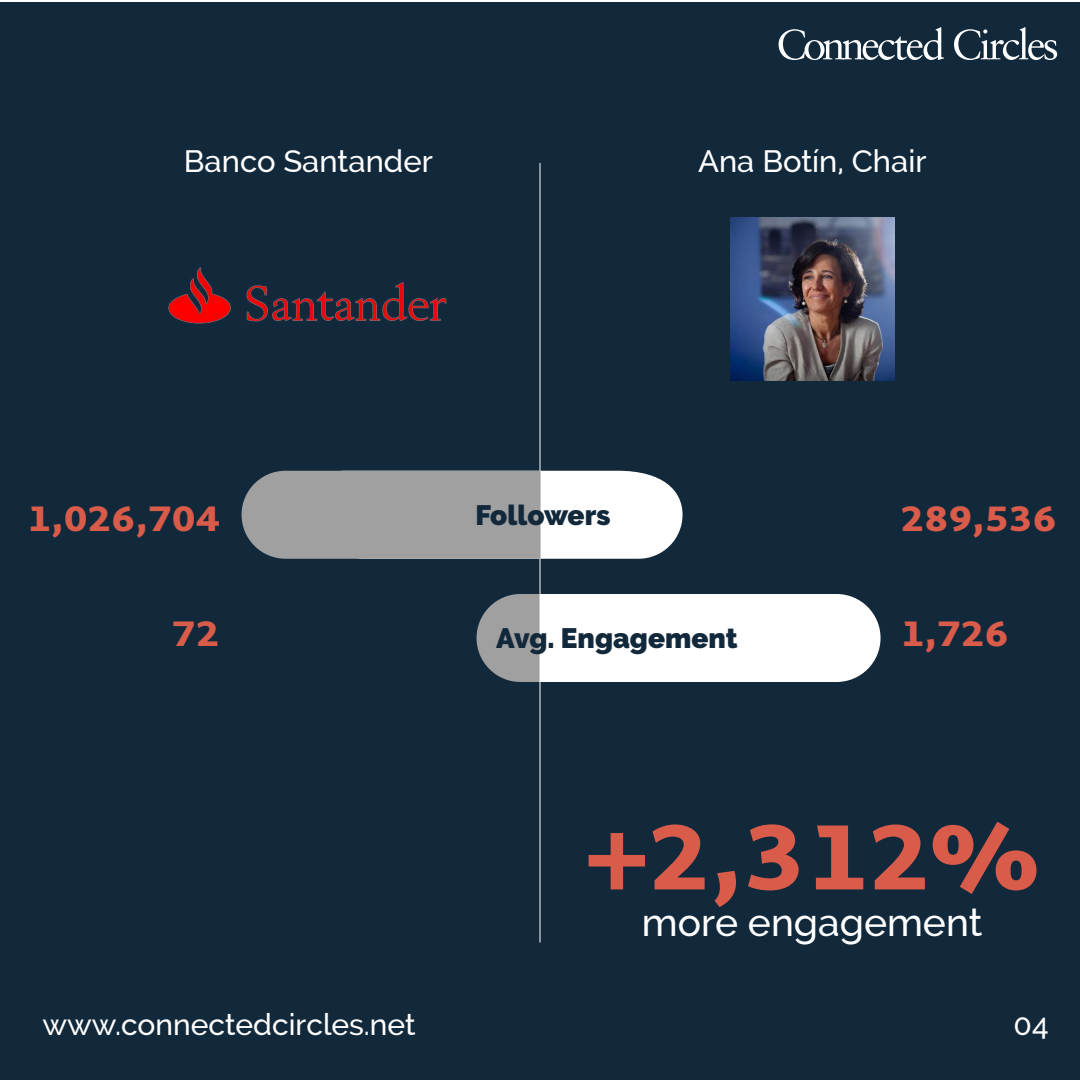
<style>
.page{position:relative;width:1080px;height:1080px;background:#fff}
.page>*{position:absolute;margin:0;border:0;box-sizing:border-box;transform-origin:0 0}
.t1{font:800 94px "Martel Sans";color:#d95c4a}
.t2{font:500 39px "Raleway";color:#fff}
.t3{font:800 36px "Martel Sans";color:#d95c4a}
.t4{font:500 31px "Raleway";color:#fff}
.t5{font:500 30px "Raleway";color:#fff}
.t6{font:900 28px "Raleway";color:#12283b}
</style>
<div class="page">
<div style="left:0;top:2px;width:1080px;height:1078px;background:#12283b"></div>
<svg style="left:779px;top:27px;width:165px;height:33px"></svg>
<svg style="left:954px;top:27px;width:103px;height:33px"></svg>
<hr style="left:540px;top:163px;width:1px;height:779px;background:#fff">
<svg style="left:242px;top:471px;width:441px;height:88px"></svg>
<svg style="left:477px;top:594px;width:404px;height:88px"></svg>
<img style="left:168px;top:267px;width:279px;height:57px">
<img style="left:731px;top:217px;width:164px;height:164px">
<p class="t4" style="left:184px;top:143px;width:251px">Banco Santander</p>
<p class="t4" style="left:698px;top:143px;width:230px">Ana Botín, Chair</p>
<p class="t3" style="left:27px;top:498px;width:194px">1,026,704</p>
<p class="t3" style="left:172px;top:612px;width:49px">72</p>
<p class="t6" style="left:475px;top:499px;width:137px">Followers</p>
<p class="t6" style="left:496px;top:622px;width:243px">Avg. Engagement</p>
<p class="t3" style="left:901px;top:498px;width:158px">289,536</p>
<p class="t3" style="left:901px;top:612px;width:110px">1,726</p>
<h1 class="t1" style="left:586px;top:802px;width:454px">+2,312%</h1>
<p class="t2" style="left:642px;top:900px;width:342px">more engagement</p>
<p class="t5" style="left:42px;top:1007px;width:375px">www.connectedcircles.net</p>
<p class="t5" style="left:1014px;top:1007px;width:36px">04</p>
</div>
